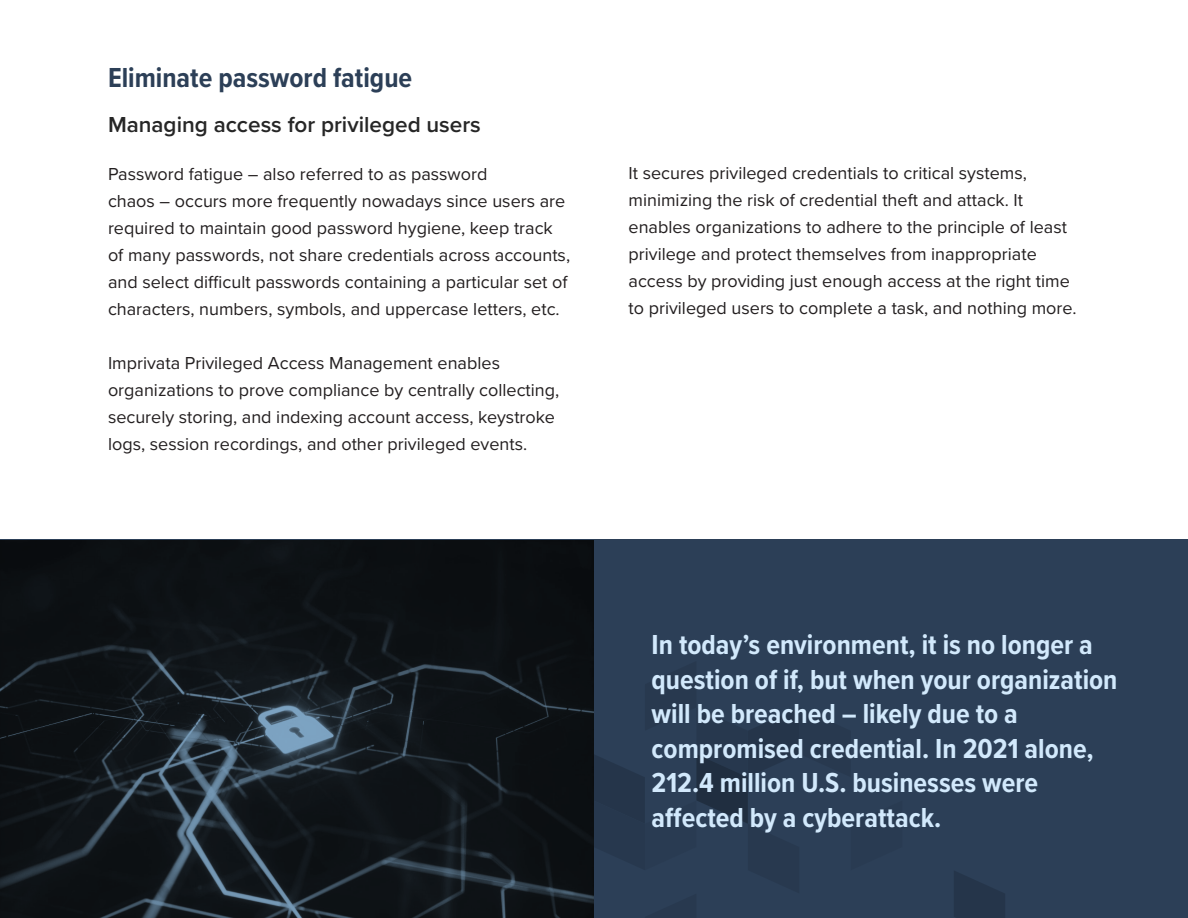
<style>
.page{position:relative;width:1188px;height:918px;background:#fff}
.page>*{position:absolute;margin:0;border:0;box-sizing:border-box;transform-origin:0 0}
.Pull-Copy__Medium{font:700 28.5px/34.5px "Proxima Nova Cond";color:#d2e9fc}
.H1-_L{font:700 28.5px "Proxima Nova Cond";color:#2c3f57}
.H2_-_L{font:600 22.5px "Proxima Nova";color:#262626}
.Body_Copy_-_L{font:18px/27px "Proxima Nova";color:#231f20}
</style>
<div class="page">
<div style="left:0;top:540px;width:1188px;height:378px;background:#2c3f57"></div>
<svg style="left:954px;top:871px;width:51px;height:47px"></svg>
<svg style="left:594px;top:708px;width:205px;height:116px"></svg>
<svg style="left:0;top:541px;width:594px;height:377px;background:#13191e"></svg>
<p class="H1-_L" style="left:108px;top:57px;width:306px">Eliminate password fatigue</p>
<p class="H2_-_L" style="left:108px;top:108px;width:374px">Managing access for privileged users</p>
<p class="Body_Copy_-_L" style="left:108px;top:159px;width:464px">Password fatigue – also referred to as password<br>chaos – occurs more frequently nowadays since users are required to maintain good password hygiene, keep track of many passwords, not share credentials across accounts, and select difficult passwords containing a particular set of characters, numbers, symbols, and uppercase letters, etc.</p>
<p class="Body_Copy_-_L" style="left:108px;top:348px;width:453px">Imprivata Privileged Access Management enables organizations to prove compliance by centrally collecting, securely storing, and indexing account access, keystroke logs, session recordings, and other privileged events.</p>
<p class="Body_Copy_-_L" style="left:629px;top:159px;width:450px">It secures privileged credentials to critical systems, minimizing the risk of credential theft and attack. It enables organizations to adhere to the principle of least privilege and protect themselves from inappropriate access by providing just enough access at the right time to privileged users to complete a task, and nothing more.</p>
<p class="Pull-Copy__Medium" style="left:652px;top:627px;width:467px">In today’s environment, it is no longer a question of if, but when your organization will be breached – likely due to a compromised credential. In 2021 alone, 212.4 million U.S. businesses were affected by a cyberattack.</p>
</div>
